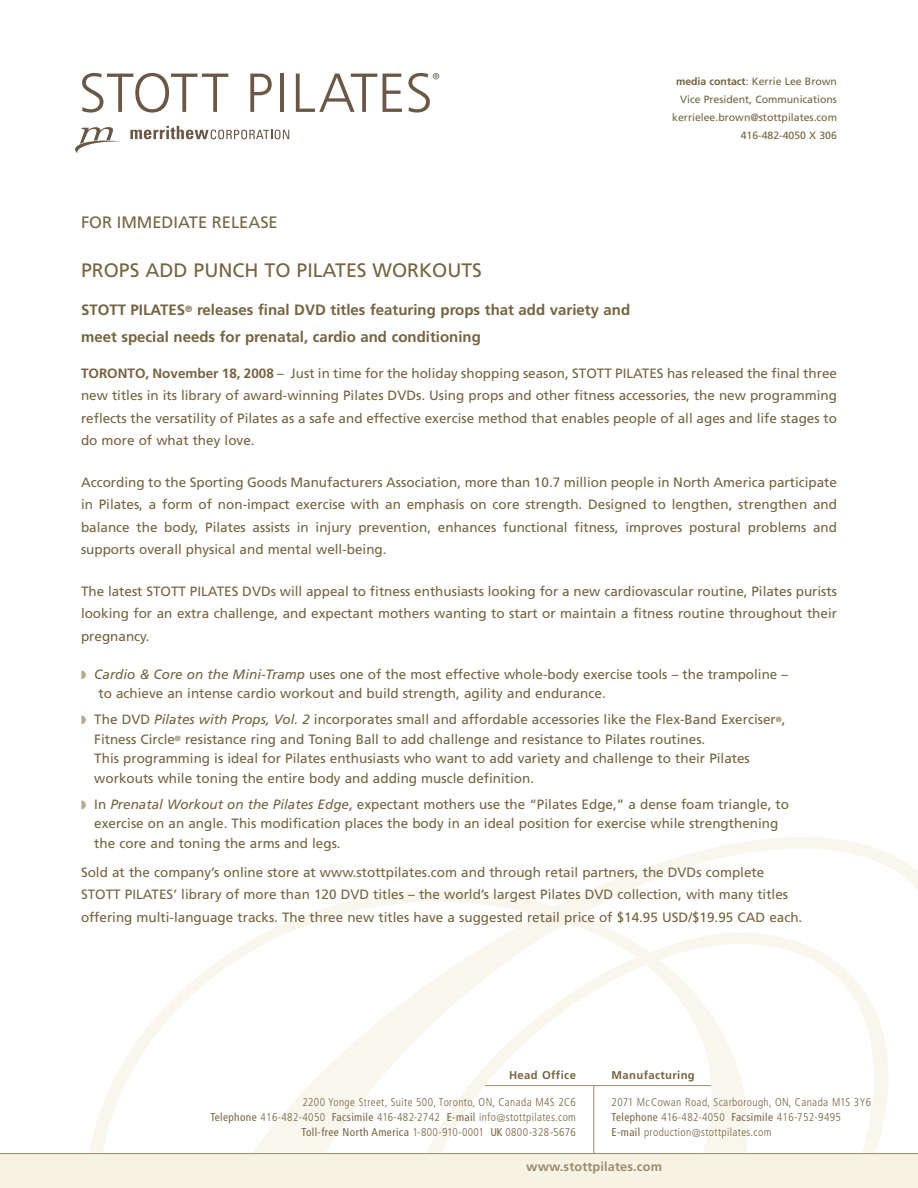
<style>
.page{position:relative;width:918px;height:1188px;background:#fff}
.page>*{position:absolute;margin:0;border:0;box-sizing:border-box;transform-origin:0 0}
.t1{font:19.5px "Frutiger";color:#766340}
.t2{font:16.5px "Frutiger";color:#766340}
.t3{font:700 15px/27px "Frutiger";color:#766340}
.t4{font:13.5px/22.5px "Frutiger";color:#766340}
.t5{font:700 12.75px "Frutiger";letter-spacing:.01em;color:#9d8c6e}
.t6{font:300 condensed 11.25px/15px "Frutiger";letter-spacing:.035em;color:#766340;text-align:right}
.t7{font:700 11.25px "Frutiger";letter-spacing:.035em;color:#766340}
.t8{font:10.5px/18px "Frutiger";color:#766340;text-align:right}
.s1{font-weight:700}
.s2{color:#b8a88f}
.s3{font-style:italic}
.s4{font-weight:400}
</style>
<div class="page">
<svg style="left:89px;top:837px;width:829px;height:316px"></svg>
<div style="left:0;top:1154px;width:918px;height:34px;background:#f6f3e5"></div>
<svg style="left:75px;top:127px;width:46px;height:26px"></svg>
<svg style="left:82px;top:73px;width:146px;height:40px"></svg>
<svg style="left:250px;top:74px;width:22px;height:38px"></svg>
<hr style="left:280px;top:74px;width:4px;height:38px;background:#6a5746">
<svg style="left:296px;top:74px;width:81px;height:38px"></svg>
<svg style="left:383px;top:74px;width:19px;height:38px"></svg>
<svg style="left:130px;top:126px;width:159px;height:13px"></svg>
<svg style="left:408px;top:73px;width:31px;height:40px"></svg>
<hr style="left:0;top:1153px;width:918px;height:1px;background:#9d8c6e">
<hr style="left:593px;top:1086px;width:1px;height:67px;background:#9d8c6e">
<p class="t8" style="left:672px;top:73px;width:166px"><span class="s1">media contact</span>: Kerrie Lee Brown<br>Vice President, Communications kerrielee.brown@stottpilates.com<br>416-482-4050 X 306</p>
<p class="t2" style="left:81px;top:216px;width:198px">FOR IMMEDIATE RELEASE</p>
<h1 class="t1" style="left:81px;top:262px;width:403px">PROPS ADD PUNCH TO PILATES WORKOUTS</h1>
<p class="t3" style="left:81px;top:297px;width:551px">STOTT PILATES<sup>®</sup> releases final DVD titles featuring props that add variety and meet special needs for prenatal, cardio and conditioning</p>
<p class="t4" style="left:81px;top:363px;width:758px;text-align:justify"><span class="s1">TORONTO, November 18, 2008</span> – Just in time for the holiday shopping season, STOTT PILATES has released the final three new titles in its library of award-winning Pilates DVDs. Using props and other fitness accessories, the new programming reflects the versatility of Pilates as a safe and effective exercise method that enables people of all ages and life stages to do more of what they love.</p>
<p class="t4" style="left:81px;top:472px;width:758px;text-align:justify">According to the Sporting Goods Manufacturers Association, more than 10.7 million people in North America participate in Pilates, a form of non-impact exercise with an emphasis on core strength. Designed to lengthen, strengthen and balance the body, Pilates assists in injury prevention, enhances functional fitness, improves postural problems and supports overall physical and mental well-being.</p>
<p class="t4" style="left:81px;top:581px;width:758px;text-align:justify">The latest STOTT PILATES DVDs will appeal to fitness enthusiasts looking for a new cardiovascular routine, Pilates purists looking for an extra challenge, and expectant mothers wanting to start or maintain a fitness routine throughout their pregnancy.</p>
<p class="t4" style="left:98px;top:666px;width:691px;line-height:19.5px;text-indent:-17px"><span class="s2">◗</span> <span class="s3">Cardio &amp; Core on the Mini-Tramp</span> uses one of the most effective whole-body exercise tools – the trampoline – to achieve an intense cardio workout and build strength, agility and endurance.</p>
<p class="t4" style="left:94px;top:711px;width:693px;line-height:19.5px;text-indent:-13px"><span class="s2">◗</span> The DVD <span class="s3">Pilates with Props, Vol. 2</span> incorporates small and affordable accessories like the Flex-Band Exerciser<sup>®</sup>, Fitness Circle<sup>®</sup> resistance ring and Toning Ball to add challenge and resistance to Pilates routines.<br>This programming is ideal for Pilates enthusiasts who want to add variety and challenge to their Pilates workouts while toning the entire body and adding muscle definition.</p>
<p class="t4" style="left:94px;top:796px;width:696px;line-height:19.5px;text-indent:-13px"><span class="s2">◗</span> In <span class="s3">Prenatal Workout on the Pilates Edge</span>, expectant mothers use the “Pilates Edge,” a dense foam triangle, to exercise on an angle. This modification places the body in an ideal position for exercise while strengthening the core and toning the arms and legs.</p>
<p class="t4" style="left:81px;top:862px;width:723px">Sold at the company’s online store at www.stottpilates.com and through retail partners, the DVDs complete<br>STOTT PILATES’ library of more than 120 DVD titles – the world’s largest Pilates DVD collection, with many titles offering multi-language tracks. The three new titles have a suggested retail price of $14.95 USD/$19.95 CAD each.</p>
<p class="t7" style="left:509px;top:1071px;width:68px">Head Office</p>
<p class="t6" style="left:210px;top:1096px;width:367px">2200 Yonge Street, Suite 500, Toronto, ON, Canada M4S 2C6<br><span class="s4">Telephone</span> 416-482-4050 <span class="s4">Facsimile</span> 416-482-2742 <span class="s4">E-mail</span> info@stottpilates.com<br><span class="s4">Toll-free North America</span> 1-800-910-0001 <span class="s4">UK</span> 0800-328-5676</p>
<p class="t7" style="left:612px;top:1071px;width:85px">Manufacturing</p>
<p class="t6" style="left:612px;top:1096px;width:261px;text-align:left">2071 McCowan Road, Scarborough, ON, Canada M1S 3Y6<br><span class="s4">Telephone</span> 416-482-4050 <span class="s4">Facsimile</span> 416-752-9495<br><span class="s4">E-mail</span> production@stottpilates.com</p>
<p class="t5" style="left:526px;top:1161px;width:137px">www.stottpilates.com</p>
</div>
